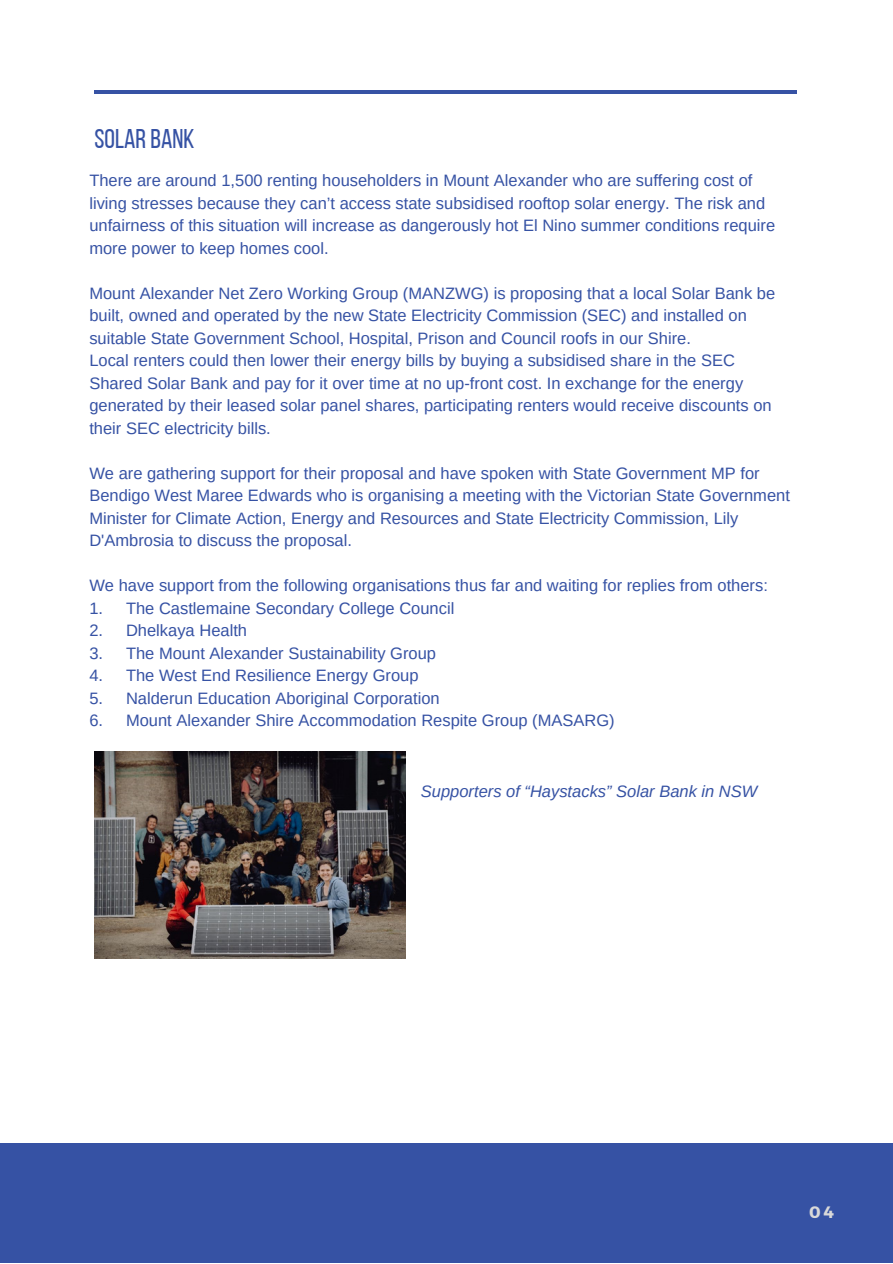
<style>
.page{position:relative;width:893px;height:1264px;background:#fff}
.page>*{position:absolute;margin:0;border:0;box-sizing:border-box;transform-origin:0 0}
.t1{font:27px "Bebas Neue";color:#3652a4}
.t2{font:16.5px/22.5px "Arimo";color:#3652a4}
.t3{font:italic 16.5px "Arimo";color:#3652a4}
.t4{font:700 16.5px "Montserrat";color:#d9d9d9}
</style>
<div class="page">
<hr style="left:94px;top:90px;width:702px;height:3px;background:#3652a4">
<div style="left:0;top:1143px;width:892px;height:120px;background:#3652a4"></div>
<img style="left:94px;top:751px;width:311px;height:207px">
<h1 class="t1" style="left:94px;top:127px;width:101px">SOLARBANK</h1>
<p class="t2" style="left:89px;top:169px;width:687px">There are around 1,500 renting householders in Mount Alexander who are suffering cost of living stresses because they can’t access state subsidised rooftop solar energy. The risk and unfairness of this situation will increase as dangerously hot El Nino summer conditions require more power to keep homes cool.</p>
<p class="t2" style="left:89px;top:281px;width:687px">Mount Alexander Net Zero Working Group (MANZWG) is proposing that a local Solar Bank be built, owned and operated by the new State Electricity Commission (SEC) and installed on suitable State Government School, Hospital, Prison and Council roofs in our Shire.<br>Local renters could then lower their energy bills by buying a subsidised share in the SEC Shared Solar Bank and pay for it over time at no up-front cost. In exchange for the energy generated by their leased solar panel shares, participating renters would receive discounts on their SEC electricity bills.</p>
<p class="t2" style="left:89px;top:461px;width:702px">We are gathering support for their proposal and have spoken with State Government MP for Bendigo West Maree Edwards who is organising a meeting with the Victorian State Government Minister for Climate Action, Energy and Resources and State Electricity Commission, Lily D'Ambrosia to discuss the proposal.</p>
<p class="t2" style="left:89px;top:574px;width:680px">We have support from the following organisations thus far and waiting for replies from others:</p>
<p class="t2" style="left:89px;top:596px;width:366px">1. The Castlemaine Secondary College Council</p>
<p class="t2" style="left:89px;top:619px;width:159px">2. Dhelkaya Health</p>
<p class="t2" style="left:89px;top:641px;width:348px">3. The Mount Alexander Sustainability Group</p>
<p class="t2" style="left:89px;top:664px;width:331px">4. The West End Resilience Energy Group</p>
<p class="t2" style="left:89px;top:686px;width:352px">5. Nalderun Education Aboriginal Corporation</p>
<p class="t2" style="left:89px;top:709px;width:527px">6. Mount Alexander Shire Accommodation Respite Group (MASARG)</p>
<p class="t3" style="left:421px;top:782px;width:338px">Supporters of “Haystacks” Solar Bank in NSW</p>
<p class="t4" style="left:809px;top:1201px;width:26px">04</p>
</div>
